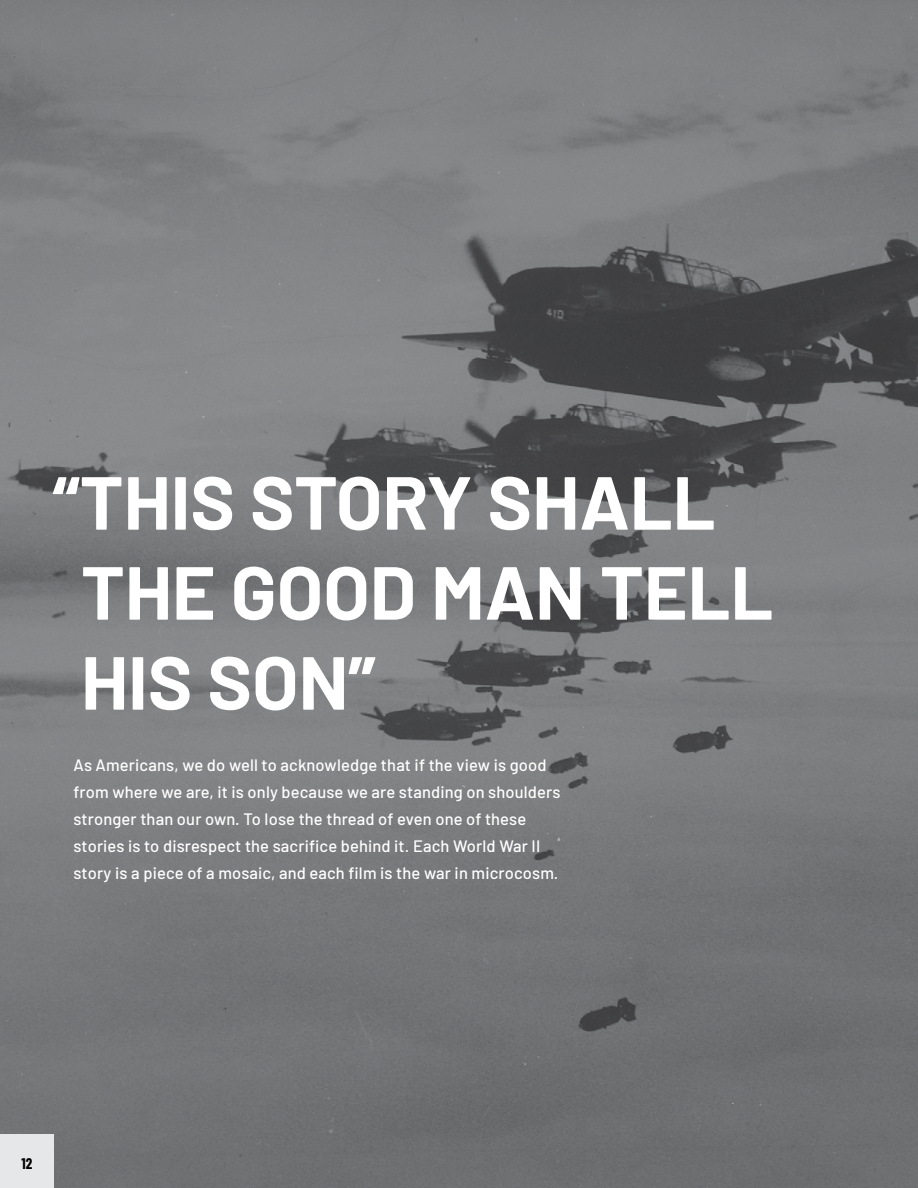
<style>
.page{position:relative;width:918px;height:1188px;background:#fff}
.page>*{position:absolute;margin:0;border:0;box-sizing:border-box;transform-origin:0 0}
.t1{font:700 75px/90px "Barlow";color:#fff}
.t2{font:500 16.5px/27px "Barlow";letter-spacing:.01em;color:#fff}
.t3{font:700 15px "Barlow Condensed";color:#000}
</style>
<div class="page">
<img style="left:0;top:0;width:918px;height:1188px">
<div style="left:0;top:1134px;width:54px;height:54px;background:#e6e7e8"></div>
<h1 class="t1" style="left:81px;top:452px;width:694px;text-indent:-28px">“THIS STORY SHALL<br>THE GOOD MAN TELL<br>HIS SON”</h1>
<p class="t2" style="left:73px;top:751px;width:489px">As Americans, we do well to acknowledge that if the view is good from where we are, it is only because we are standing on shoulders stronger than our own. To lose the thread of even one of these stories is to disrespect the sacrifice behind it. Each World War II story is a piece of a mosaic, and each film is the war in microcosm.</p>
<p class="t3" style="left:22px;top:1152px;width:12px">12</p>
</div>
